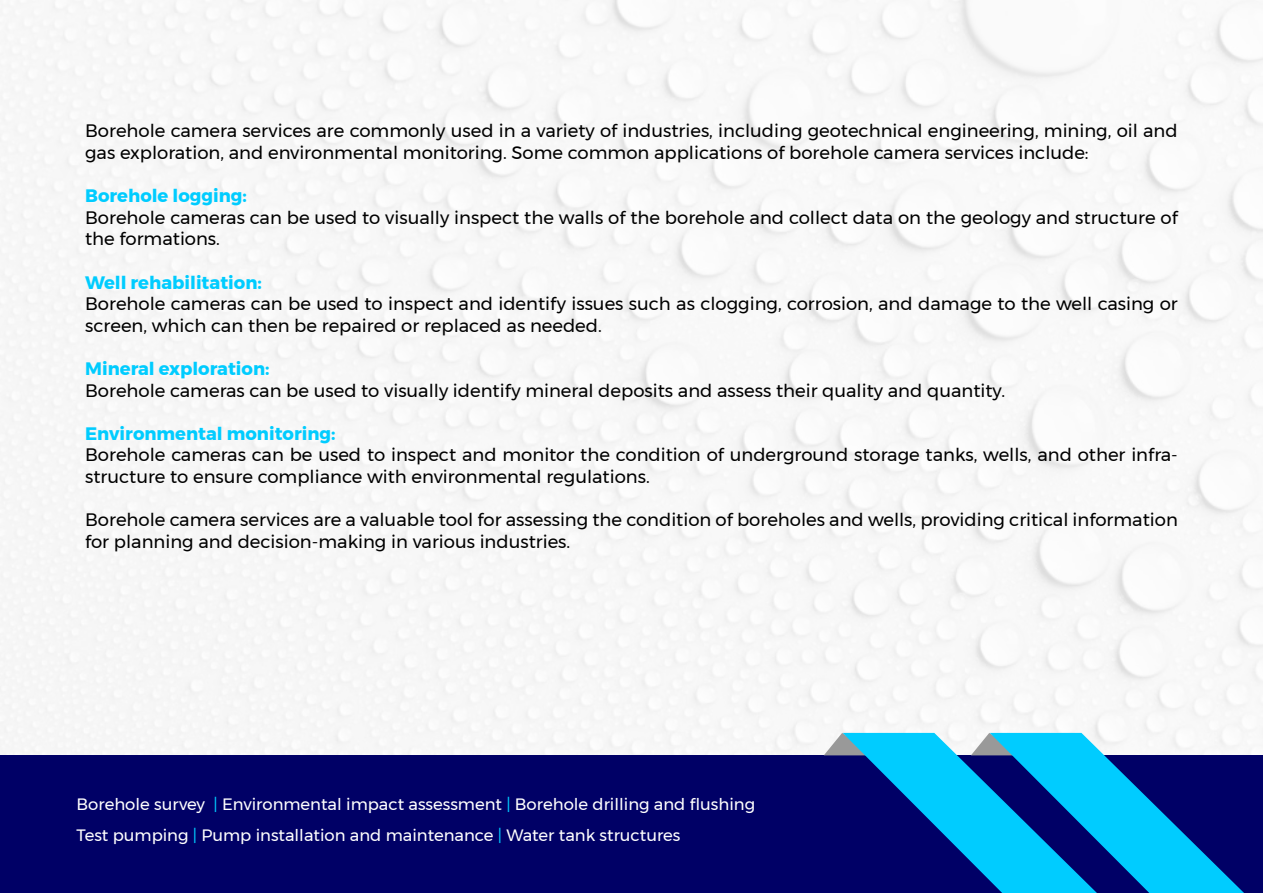
<style>
.page{position:relative;width:1263px;height:893px;background:#fff}
.page>*{position:absolute;margin:0;border:0;box-sizing:border-box;transform-origin:0 0}
.t1{font:18px/21.6px "Montserrat";color:#000}
.t2{font:700 18px "Montserrat";color:#0cf}
.t3{font:16.35px/30.5px "Montserrat";color:#fff}
.s1{color:#0cf}
</style>
<div class="page">
<img style="left:0;top:0;width:1263px;height:755px">
<div style="left:0;top:755px;width:1263px;height:138px;background:#006"></div>
<svg style="left:824px;top:733px;width:420px;height:160px"></svg>
<p class="t1" style="left:85px;top:121px;width:1094px">Borehole camera services are commonly used in a variety of industries, including geotechnical engineering, mining, oil and gas exploration, and environmental monitoring. Some common applications of borehole camera services include:</p>
<p class="t2" style="left:85px;top:188px;width:163px">Borehole logging:</p>
<p class="t1" style="left:85px;top:206px;width:1094px">Borehole cameras can be used to visually inspect the walls of the borehole and collect data on the geology and structure of the formations.</p>
<p class="t2" style="left:85px;top:274px;width:178px">Well rehabilitation:</p>
<p class="t1" style="left:85px;top:293px;width:1094px">Borehole cameras can be used to inspect and identify issues such as clogging, corrosion, and damage to the well casing or screen, which can then be repaired or replaced as needed.</p>
<p class="t2" style="left:85px;top:361px;width:186px">Mineral exploration:</p>
<p class="t1" style="left:85px;top:379px;width:922px">Borehole cameras can be used to visually identify mineral deposits and assess their quality and quantity.</p>
<p class="t2" style="left:85px;top:426px;width:252px">Environmental monitoring:</p>
<p class="t1" style="left:85px;top:444px;width:1094px">Borehole cameras can be used to inspect and monitor the condition of underground storage tanks, wells, and other infra&shy;structure to ensure compliance with environmental regulations.</p>
<p class="t1" style="left:85px;top:509px;width:1094px">Borehole camera services are a valuable tool for assessing the condition of boreholes and wells, providing critical information for planning and decision-making in various industries.</p>
<p class="t3" style="left:77px;top:790px;width:680px">Borehole survey <span class="s1">|</span> Environmental impact assessment <span class="s1">|</span> Borehole drilling and flushing<br>Test pumping <span class="s1">|</span> Pump installation and maintenance <span class="s1">|</span> Water tank structures</p>
</div>
